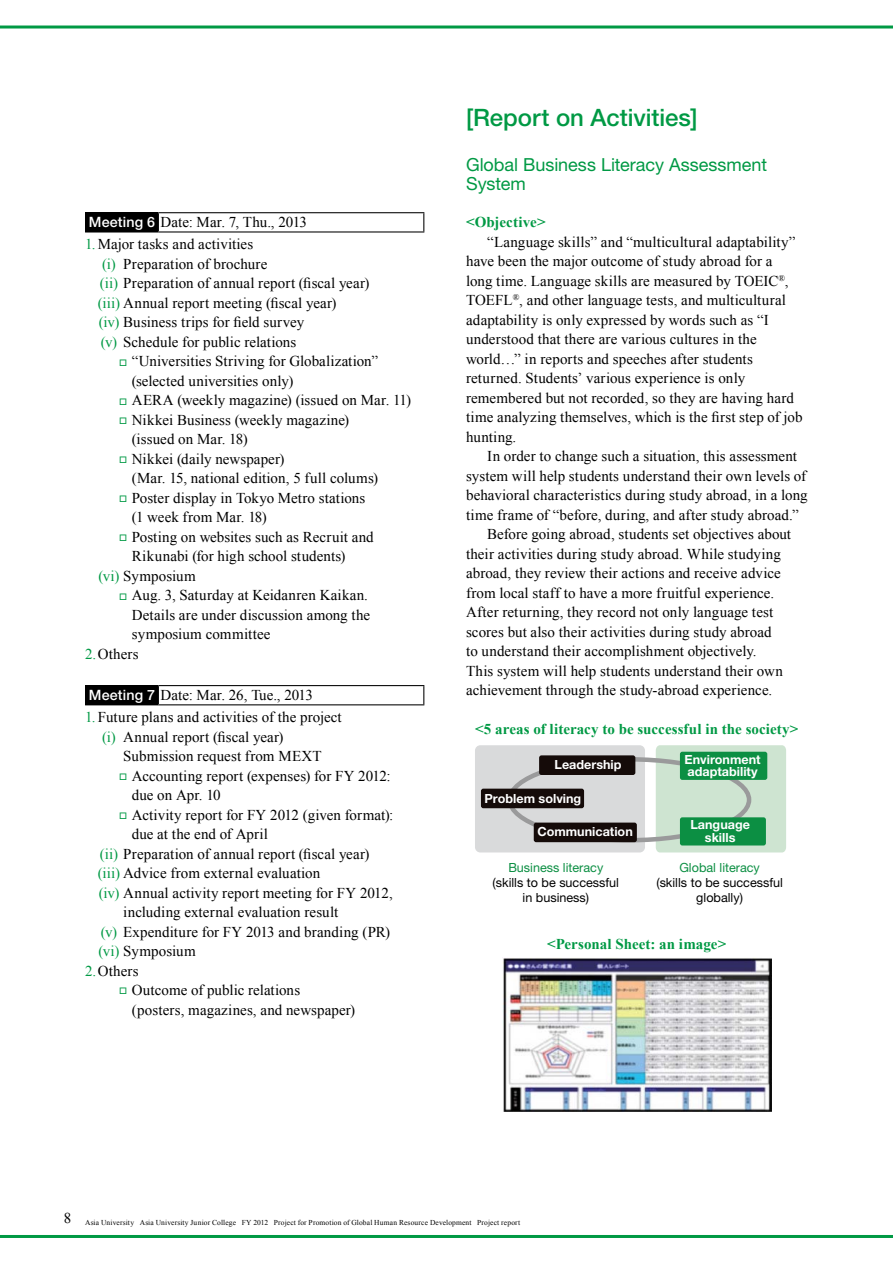
<style>
.page{position:relative;width:893px;height:1263px;background:#fff}
.page>*{position:absolute;margin:0;border:0;box-sizing:border-box;transform-origin:0 0}
.t1{font:500 24px "Helvetica Neue LT Std";color:#094}
.t2{font:18px/19.5px "Helvetica Neue LT Std";color:#094}
.t3{font:15px/19.5px "Times New Roman";letter-spacing:.005em;color:#000}
.t4{font:700 15px "Times New Roman";letter-spacing:.005em;color:#094}
.t5{font:700 12.6px/12.6px "Helvetica Neue LT Std";color:#fff}
.t6{font:12.6px/14.7px "Helvetica Neue LT Pro";color:#000;text-align:center}
.t7{font:12.6px "Helvetica Neue LT Pro";color:#0c8f43}
.t8{font:7.5px "Times New Roman";letter-spacing:.015em;color:#000}
.s1{font-family:"Helvetica Neue LT Std";font-weight:500;font-size:14.25px;color:#fff}
.s2{color:#094}
</style>
<div class="page">
<hr style="left:0;top:26px;width:893px;height:3px;background:#094">
<hr style="left:0;top:1235px;width:893px;height:3px;background:#094">
<div style="left:86px;top:213px;width:72px;height:19px;background:#000"></div>
<hr style="left:85px;top:212px;width:73px;height:1px;background:#000">
<svg style="left:85px;top:213px;width:1px;height:18px"></svg>
<hr style="left:158px;top:212px;width:266px;height:1px;background:#000">
<svg style="left:158px;top:213px;width:1px;height:18px"></svg>
<svg style="left:423px;top:213px;width:1px;height:18px"></svg>
<hr style="left:85px;top:231px;width:73px;height:1px;background:#000">
<hr style="left:158px;top:231px;width:266px;height:1px;background:#000">
<div style="left:86px;top:686px;width:72px;height:19px;background:#000"></div>
<hr style="left:85px;top:685px;width:73px;height:1px;background:#000">
<svg style="left:85px;top:686px;width:1px;height:18px"></svg>
<hr style="left:158px;top:685px;width:266px;height:1px;background:#000">
<svg style="left:158px;top:686px;width:1px;height:18px"></svg>
<svg style="left:423px;top:686px;width:1px;height:18px"></svg>
<hr style="left:85px;top:704px;width:73px;height:1px;background:#000">
<hr style="left:158px;top:704px;width:266px;height:1px;background:#000">
<div style="left:475px;top:745px;width:170px;height:107px;background:#d9dadb;border-radius:5px"></div>
<div style="left:656px;top:745px;width:130px;height:107px;background:#cee4d1"></div>
<div style="left:507px;top:757px;width:244px;height:85px;border:5px solid #9a9a9b;border-radius:50%"></div>
<div style="left:539px;top:755px;width:96px;height:20px;background:#150b09;border-radius:2px"></div>
<div style="left:481px;top:789px;width:103px;height:19px;background:#150b09;border-radius:2px"></div>
<div style="left:534px;top:822px;width:103px;height:20px;background:#150b09;border-radius:2px"></div>
<div style="left:680px;top:752px;width:87px;height:28px;background:#0c8f43;border-radius:2px"></div>
<div style="left:680px;top:817px;width:86px;height:28px;background:#0c8f43;border-radius:2px"></div>
<img style="left:503px;top:958px;width:268px;height:153px">
<p class="t3" style="left:89px;top:212px;width:220px"><span class="s1">Meeting 6</span> Date: Mar. 7, Thu., 2013</p>
<p class="t3" style="left:98px;top:234px;width:273px;text-indent:-13px"><span class="s2">1.</span> Major tasks and activities<br><span class="s2">(i)</span> Preparation of brochure<br><span class="s2">(ii)</span> Preparation of annual report (fiscal year) <span class="s2">(iii)</span> Annual report meeting (fiscal year)<br><span class="s2">(iv)</span> Business trips for field survey<br><span class="s2">(v)</span> Schedule for public relations</p>
<p class="t3" style="left:132px;top:351px;width:248px;text-indent:-13px"><span class="s2">□</span> “Universities Striving for Globalization” (selected universities only)</p>
<p class="t3" style="left:119px;top:390px;width:293px"><span class="s2">□</span> AERA (weekly magazine) (issued on Mar. 11)</p>
<p class="t3" style="left:132px;top:410px;width:219px;text-indent:-13px"><span class="s2">□</span> Nikkei Business (weekly magazine) (issued on Mar. 18)</p>
<p class="t3" style="left:132px;top:449px;width:248px;text-indent:-13px"><span class="s2">□</span> Nikkei (daily newspaper)<br>(Mar. 15, national edition, 5 full colums)</p>
<p class="t3" style="left:132px;top:488px;width:235px;text-indent:-13px"><span class="s2">□</span> Poster display in Tokyo Metro stations (1 week from Mar. 18)</p>
<p class="t3" style="left:119px;top:527px;width:256px"><span class="s2">□</span> Posting on websites such as Recruit and</p>
<p class="t3" style="left:132px;top:546px;width:215px">Rikunabi (for high school students)</p>
<p class="t3" style="left:99px;top:566px;width:99px"><span class="s2">(vi)</span> Symposium</p>
<p class="t3" style="left:119px;top:585px;width:250px"><span class="s2">□</span> Aug. 3, Saturday at Keidanren Kaikan.</p>
<p class="t3" style="left:132px;top:605px;width:240px">Details are under discussion among the</p>
<p class="t3" style="left:132px;top:624px;width:140px">symposium committee</p>
<p class="t3" style="left:85px;top:644px;width:55px"><span class="s2">2.</span>Others</p>
<p class="t3" style="left:89px;top:685px;width:226px"><span class="s1">Meeting 7</span> Date: Mar. 26, Tue., 2013</p>
<p class="t3" style="left:102px;top:707px;width:241px;text-indent:-17px"><span class="s2">1.</span> Future plans and activities of the project <span class="s2">(i)</span> Annual report (fiscal year)</p>
<p class="t3" style="left:123px;top:746px;width:200px">Submission request from MEXT</p>
<p class="t3" style="left:132px;top:766px;width:260px;text-indent:-13px"><span class="s2">□</span> Accounting report (expenses) for FY 2012: due on Apr. 10</p>
<p class="t3" style="left:119px;top:805px;width:276px"><span class="s2">□</span> Activity report for FY 2012 (given format):</p>
<p class="t3" style="left:132px;top:824px;width:138px">due at the end of April</p>
<p class="t3" style="left:100px;top:844px;width:271px"><span class="s2">(ii)</span> Preparation of annual report (fiscal year)</p>
<p class="t3" style="left:98px;top:863px;width:224px"><span class="s2">(iii)</span> Advice from external evaluation</p>
<p class="t3" style="left:99px;top:883px;width:296px"><span class="s2">(iv)</span> Annual activity report meeting for FY 2012,</p>
<p class="t3" style="left:123px;top:902px;width:216px">including external evaluation result</p>
<p class="t3" style="left:101px;top:922px;width:291px"><span class="s2">(v)</span> Expenditure for FY 2013 and branding (PR)</p>
<p class="t3" style="left:99px;top:941px;width:99px"><span class="s2">(vi)</span> Symposium</p>
<p class="t3" style="left:85px;top:961px;width:55px"><span class="s2">2.</span>Others</p>
<p class="t3" style="left:132px;top:980px;width:225px;text-indent:-13px"><span class="s2">□</span> Outcome of public relations (posters, magazines, and newspaper)</p>
<h1 class="t1" style="left:466px;top:103px;width:233px">[Report on Activities]</h1>
<p class="t2" style="left:466px;top:154px;width:303px">Global Business Literacy Assessment<br>System</p>
<p class="t4" style="left:466px;top:212px;width:81px">&lt;Objective&gt;</p>
<p class="t3" style="left:466px;top:232px;width:338px;text-indent:21px">“Language skills” and “multicultural adaptability” have been the major outcome of study abroad for a long time. Language skills are measured by TOEIC<sup>®</sup>, TOEFL<sup>®</sup>, and other language tests, and multicultural adaptability is only expressed by words such as “I understood that there are various cultures in the world…” in reports and speeches after students returned. Students’ various experience is only remembered but not recorded, so they are having hard time analyzing themselves, which is the first step of job hunting.</p>
<p class="t3" style="left:487px;top:446px;width:311px">In order to change such a situation, this assessment</p>
<p class="t3" style="left:466px;top:466px;width:342px">system will help students understand their own levels of</p>
<p class="t3" style="left:466px;top:485px;width:343px">behavioral characteristics during study abroad, in a long</p>
<p class="t3" style="left:466px;top:505px;width:334px">time frame of “before, during, and after study abroad.”</p>
<p class="t3" style="left:487px;top:524px;width:305px">Before going abroad, students set objectives about</p>
<p class="t3" style="left:466px;top:544px;width:316px">their activities during study abroad. While studying</p>
<p class="t3" style="left:466px;top:563px;width:316px">abroad, they review their actions and receive advice</p>
<p class="t3" style="left:466px;top:583px;width:310px">from local staff to have a more fruitful experience.</p>
<p class="t3" style="left:466px;top:602px;width:309px">After returning, they record not only language test</p>
<p class="t3" style="left:466px;top:622px;width:307px">scores but also their activities during study abroad</p>
<p class="t3" style="left:466px;top:641px;width:292px">to understand their accomplishment objectively.</p>
<p class="t3" style="left:466px;top:661px;width:318px">This system will help students understand their own</p>
<p class="t3" style="left:466px;top:680px;width:308px">achievement through the study-abroad experience.</p>
<p class="t4" style="left:475px;top:719px;width:325px">&lt;5 areas of literacy to be successful in the society&gt;</p>
<p class="t5" style="left:555px;top:758px;width:68px">Leadership</p>
<p class="t5" style="left:685px;top:752px;width:78px">Environment adaptability</p>
<p class="t5" style="left:484px;top:792px;width:98px">Problem solving</p>
<p class="t5" style="left:537px;top:825px;width:97px">Communication</p>
<p class="t7" style="left:508px;top:860px;width:96px">Business literacy</p>
<p class="t6" style="left:493px;top:875px;width:128px">(skills to be successful in business)</p>
<p class="t5" style="left:690px;top:818px;width:61px;text-align:center">Language skills</p>
<p class="t7" style="left:679px;top:860px;width:82px">Global literacy</p>
<p class="t6" style="left:656px;top:875px;width:128px">(skills to be successful globally)</p>
<p class="t4" style="left:547px;top:933px;width:181px">&lt;Personal Sheet: an image&gt;</p>
<p class="t8" style="left:64px;top:1217px;width:458px"><sup>8</sup> Asia University Asia University Junior College FY 2012 Project for Promotion of Global Human Resource Development Project report</p>
</div>
